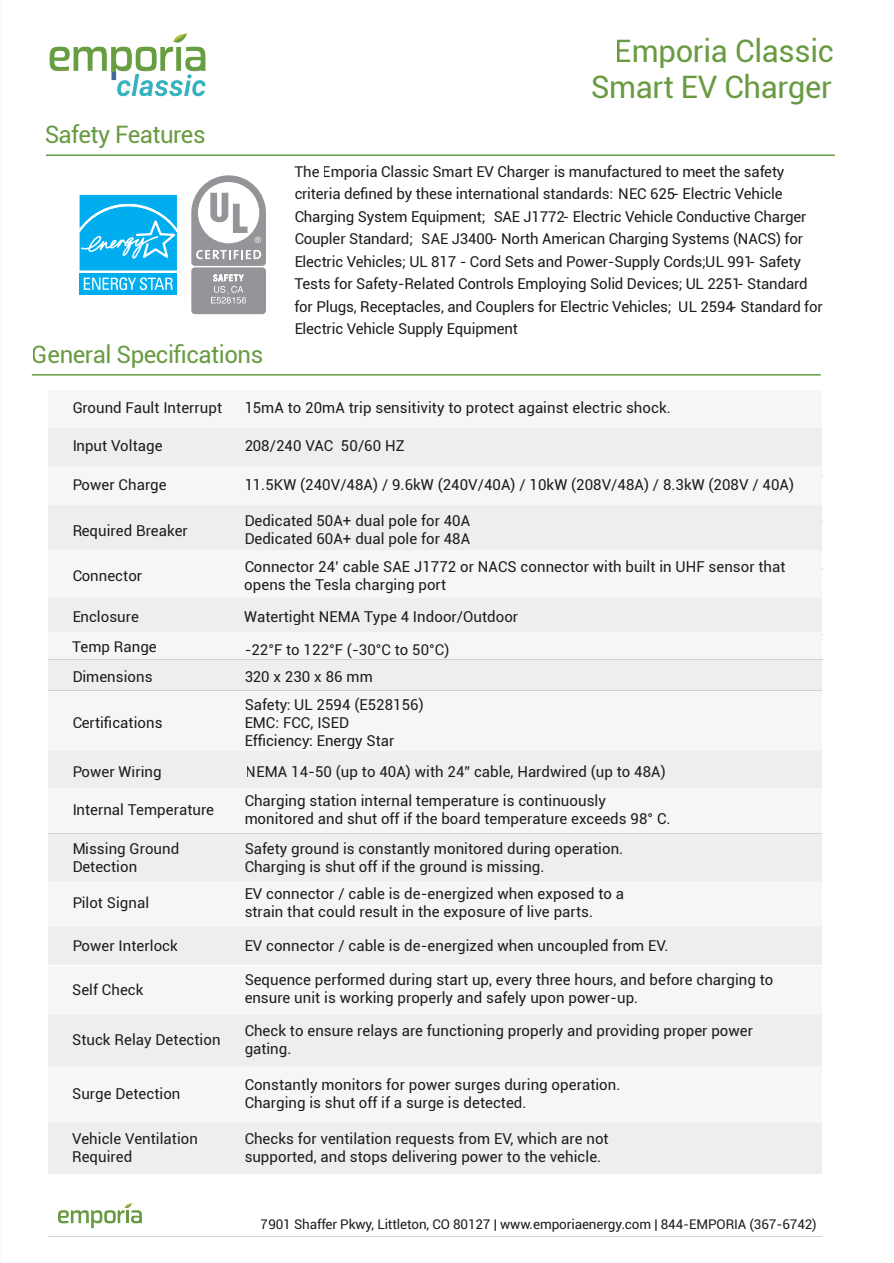
<style>
.page{position:relative;width:894px;height:1263px;background:#fff}
.page>*{position:absolute;margin:0;border:0;box-sizing:border-box;transform-origin:0 0}
.t1{font:30.9px/36px "Roboto";letter-spacing:-.01em;color:#689b41;text-align:right}
.t2{font:24px "Roboto";letter-spacing:-.02em;color:#689b41}
.t3{font:15px/18px "Roboto";letter-spacing:.005em;color:#1d1d1d}
.t4{font:13.5px "Roboto";letter-spacing:-.01em;color:#1d1d1d}
</style>
<div class="page">
<svg style="left:58px;top:1203px;width:84px;height:25px"></svg>
<hr style="left:46px;top:154px;width:789px;height:2px;background:#689b41">
<hr style="left:32px;top:374px;width:789px;height:2px;background:#689b41">
<div style="left:77px;top:193px;width:102px;height:80px;background:#e4f6fd"></div>
<svg style="left:77px;top:195px;width:102px;height:100px"></svg>
<svg style="left:191px;top:175px;width:75px;height:139px"></svg>
<img style="left:49px;top:33px;width:157px;height:64px">
<div style="left:48px;top:427px;width:774px;height:38px;background:#eee"></div>
<div style="left:48px;top:466px;width:774px;height:39px;background:#f6f6f6"></div>
<div style="left:48px;top:505px;width:774px;height:46px;background:#eee"></div>
<div style="left:48px;top:550px;width:774px;height:49px;background:#f6f6f6"></div>
<div style="left:48px;top:598px;width:774px;height:34px;background:#eee"></div>
<div style="left:48px;top:632px;width:774px;height:27px;background:#f6f6f6"></div>
<div style="left:48px;top:660px;width:774px;height:31px;background:#eee"></div>
<div style="left:48px;top:691px;width:774px;height:62px;background:#f6f6f6"></div>
<div style="left:48px;top:751px;width:774px;height:38px;background:#eee"></div>
<div style="left:48px;top:390px;width:774px;height:37px;background:#f6f6f6"></div>
<div style="left:48px;top:788px;width:774px;height:45px;background:#f6f6f6"></div>
<hr style="left:48px;top:833px;width:774px;height:1px;background:#d1d1d1">
<div style="left:48px;top:834px;width:774px;height:48px;background:#eee"></div>
<div style="left:48px;top:881px;width:774px;height:45px;background:#f6f6f6"></div>
<div style="left:48px;top:928px;width:774px;height:37px;background:#eee"></div>
<div style="left:48px;top:966px;width:774px;height:50px;background:#f6f6f6"></div>
<div style="left:48px;top:1015px;width:774px;height:51px;background:#eee"></div>
<div style="left:48px;top:1066px;width:774px;height:57px;background:#f6f6f6"></div>
<hr style="left:48px;top:1237px;width:774px;height:1px;background:#d1d1d1">
<div style="left:48px;top:1123px;width:774px;height:51px;background:#eee"></div>
<h2 class="t2" style="left:44px;top:118px;width:163px">Safety Features</h2>
<h2 class="t2" style="left:32px;top:337px;width:233px">General Specifications</h2>
<h1 class="t1" style="left:591px;top:31px;width:245px">Emporia Classic<br>Smart EV Charger</h1>
<p class="t3" style="left:294px;top:160px;width:492px;line-height:22.5px">The Emporia Classic Smart EV Charger is manufactured to meet the safety criteria defined by these international standards: NEC 625</p>
<p class="t3" style="left:672px;top:184px;width:112px">- Electric Vehicle</p>
<p class="t3" style="left:294px;top:207px;width:193px">Charging System Equipment;</p>
<p class="t3" style="left:563px;top:207px;width:245px">- Electric Vehicle Conductive Charger</p>
<p class="t3" style="left:294px;top:229px;width:120px">Coupler Standard;</p>
<p class="t3" style="left:493px;top:207px;width:73px">SAE J1772</p>
<p class="t3" style="left:294px;top:227px;width:510px;line-height:22.5px;text-indent:196px">- North American Charging Systems (NACS) for<br>Electric Vehicles; UL 817 - Cord Sets and Power-Supply Cords;UL 991</p>
<p class="t3" style="left:422px;top:229px;width:73px">SAE J3400</p>
<p class="t3" style="left:749px;top:252px;width:54px">- Safety</p>
<p class="t3" style="left:294px;top:274px;width:448px">Tests for Safety-Related Controls Employing Solid Devices; UL 2251</p>
<p class="t3" style="left:737px;top:274px;width:72px">- Standard</p>
<p class="t3" style="left:294px;top:297px;width:379px">for Plugs, Receptacles, and Couplers for Electric Vehicles;</p>
<p class="t3" style="left:730px;top:297px;width:94px">- Standard for</p>
<p class="t3" style="left:294px;top:319px;width:225px">Electric Vehicle Supply Equipment</p>
<p class="t3" style="left:679px;top:297px;width:57px">UL 2594</p>
<p class="t3" style="left:72px;top:398px;width:151px">Ground Fault Interrupt</p>
<p class="t3" style="left:244px;top:398px;width:428px">15mA to 20mA trip sensitivity to protect against electric shock.</p>
<p class="t3" style="left:72px;top:436px;width:92px">Input Voltage</p>
<p class="t3" style="left:244px;top:436px;width:162px">208/240 VAC 50/60 HZ</p>
<p class="t3" style="left:72px;top:475px;width:96px">Power Charge</p>
<p class="t3" style="left:244px;top:475px;width:551px">11.5KW (240V/48A) / 9.6kW (240V/40A) / 10kW (208V/48A) / 8.3kW (208V / 40A)</p>
<p class="t3" style="left:72px;top:521px;width:117px">Required Breaker</p>
<p class="t3" style="left:244px;top:511px;width:227px">Dedicated 50A+ dual pole for 40A<br>Dedicated 60A+ dual pole for 48A</p>
<p class="t3" style="left:72px;top:566px;width:72px">Connector</p>
<p class="t3" style="left:244px;top:557px;width:543px">Connector 24’ cable SAE J1772 or NACS connector with built in UHF sensor that opens the Tesla charging port</p>
<p class="t3" style="left:72px;top:607px;width:68px">Enclosure</p>
<p class="t3" style="left:244px;top:607px;width:275px">Watertight NEMA Type 4 Indoor/Outdoor</p>
<p class="t3" style="left:72px;top:637px;width:86px">Temp Range</p>
<p class="t3" style="left:245px;top:640px;width:206px">-22°F to 122°F (-30°C to 50°C)</p>
<p class="t3" style="left:72px;top:667px;width:82px">Dimensions</p>
<p class="t3" style="left:244px;top:667px;width:130px">320 x 230 x 86 mm</p>
<p class="t3" style="left:72px;top:713px;width:92px">Certifications</p>
<p class="t3" style="left:244px;top:695px;width:181px">Safety: UL 2594 (E528156)<br>EMC: FCC, ISED<br>Efficiency: Energy Star</p>
<p class="t3" style="left:72px;top:763px;width:91px">Power Wiring</p>
<p class="t3" style="left:246px;top:763px;width:422px">NEMA 14-50 (up to 40A) with 24” cable, Hardwired (up to 48A)</p>
<p class="t3" style="left:72px;top:800px;width:143px">Internal Temperature</p>
<p class="t3" style="left:244px;top:791px;width:428px">Charging station internal temperature is continuously monitored and shut off if the board temperature exceeds 98° C.</p>
<p class="t3" style="left:72px;top:839px;width:109px">Missing Ground<br>Detection</p>
<p class="t3" style="left:244px;top:839px;width:380px">Safety ground is constantly monitored during operation.<br>Charging is shut off if the ground is missing.</p>
<p class="t3" style="left:72px;top:893px;width:79px">Pilot Signal</p>
<p class="t3" style="left:244px;top:884px;width:381px">EV connector / cable is de-energized when exposed to a strain that could result in the exposure of live parts.</p>
<p class="t3" style="left:72px;top:936px;width:107px">Power Interlock</p>
<p class="t3" style="left:244px;top:936px;width:426px">EV connector / cable is de-energized when uncoupled from EV.</p>
<p class="t3" style="left:72px;top:981px;width:73px">Self Check</p>
<p class="t3" style="left:244px;top:971px;width:530px">Sequence performed during start up, every three hours, and before charging to ensure unit is working properly and safely upon power-up.</p>
<p class="t3" style="left:72px;top:1030px;width:150px">Stuck Relay Detection</p>
<p class="t3" style="left:244px;top:1021px;width:510px">Check to ensure relays are functioning properly and providing proper power gating.</p>
<p class="t3" style="left:72px;top:1084px;width:110px">Surge Detection</p>
<p class="t3" style="left:244px;top:1075px;width:378px">Constantly monitors for power surges during operation.<br>Charging is shut off if a surge is detected.</p>
<p class="t3" style="left:72px;top:1129px;width:127px">Vehicle Ventilation<br>Required</p>
<p class="t3" style="left:244px;top:1129px;width:366px">Checks for ventilation requests from EV, which are not supported, and stops delivering power to the vehicle.</p>
<p class="t4" style="left:261px;top:1215px;width:557px">7901 Shaffer Pkwy, Littleton, CO 80127 | www.emporiaenergy.com | 844-EMPORIA (367-6742)</p>
</div>
